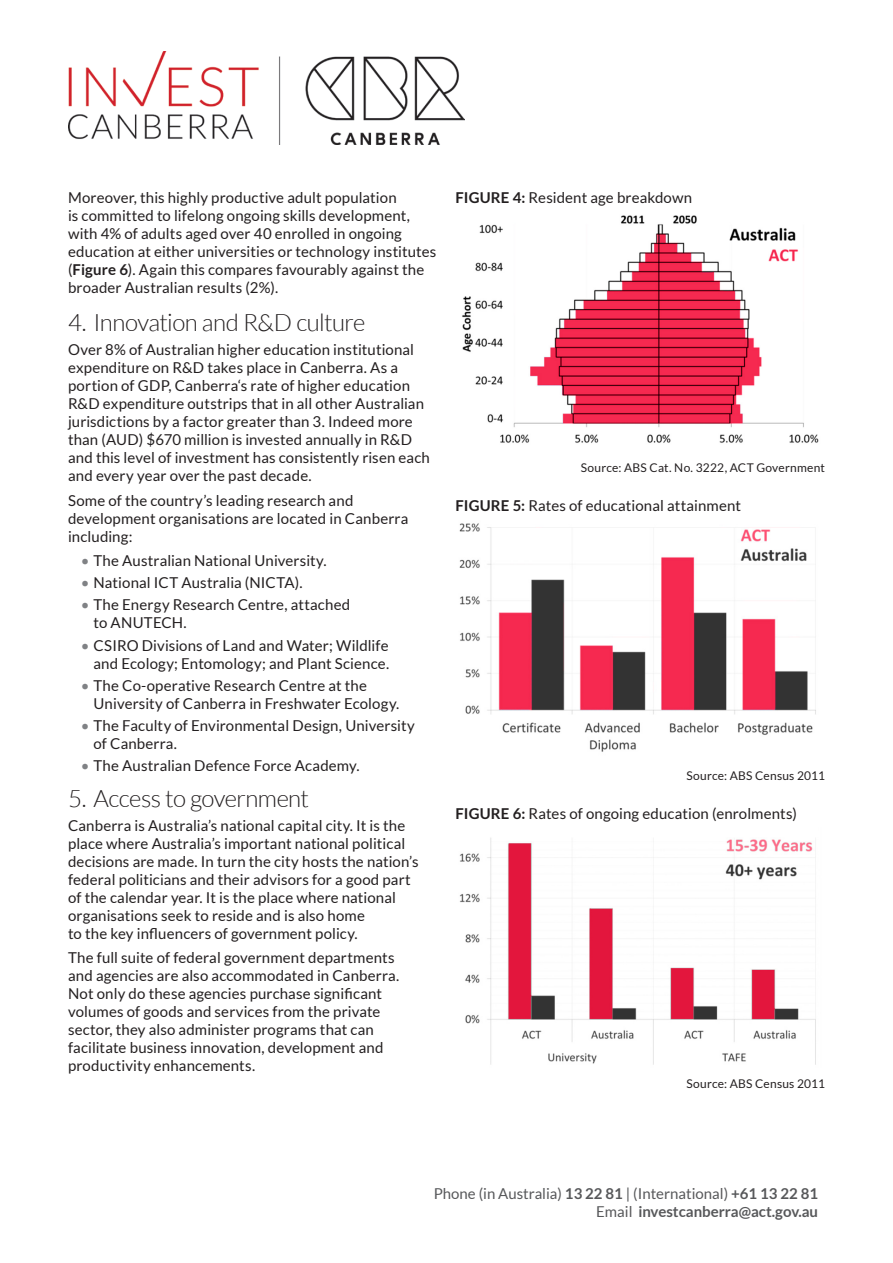
<style>
.page{position:relative;width:893px;height:1263px;background:#fff}
.page>*{position:absolute;margin:0;border:0;box-sizing:border-box;transform-origin:0 0}
.t1{font:300 24px "Lato";letter-spacing:-.025em;color:#231f20}
.Body{font:15px/18px "Lato";letter-spacing:.01em;color:#231f20}
.t2{font:700 15px/18px "Lato";color:#57585a;text-align:right}
.Source{font:12px "Lato";letter-spacing:.02em;color:#231f20}
.s1{font-weight:700}
.s2{color:#808285}
.s3{font-weight:400}
</style>
<div class="page">
<img style="left:68px;top:51px;width:396px;height:94px">
<img style="left:462px;top:215px;width:357px;height:228px">
<img style="left:459px;top:523px;width:357px;height:229px">
<img style="left:459px;top:838px;width:357px;height:227px">
<p class="Body" style="left:68px;top:189px;width:370px">Moreover, this highly productive adult population<br>is committed to lifelong ongoing skills development, with 4% of adults aged over 40 enrolled in ongoing education at either universities or technology institutes (<span class="s1">Figure 6</span>). Again this compares favourably against the broader Australian results (2%).</p>
<p class="t1" style="left:68px;top:309px;width:299px">4. Innovation and R&amp;D culture</p>
<p class="Body" style="left:68px;top:341px;width:363px">Over 8% of Australian higher education institutional expenditure on R&amp;D takes place in Canberra. As a portion of GDP, Canberra‘s rate of higher education R&amp;D expenditure outstrips that in all other Australian jurisdictions by a factor greater than 3. Indeed more than (AUD) $670 million is invested annually in R&amp;D and this level of investment has consistently risen each and every year over the past decade.</p>
<p class="Body" style="left:68px;top:491px;width:342px">Some of the country’s leading research and development organisations are located in Canberra including:</p>
<p class="Body" style="left:81px;top:551px;width:247px"><span class="s2">•</span> The Australian National University.</p>
<p class="Body" style="left:81px;top:574px;width:223px"><span class="s2">•</span> National ICT Australia (NICTA).</p>
<p class="Body" style="left:94px;top:596px;width:258px;text-indent:-13px"><span class="s2">•</span> The Energy Research Centre, attached to ANUTECH.</p>
<p class="Body" style="left:81px;top:636px;width:310px;text-align:right"><span class="s2">•</span> CSIRO Divisions of Land and Water; Wildlife and Ecology; Entomology; and Plant Science.</p>
<p class="Body" style="left:94px;top:676px;width:307px;text-indent:-13px"><span class="s2">•</span> The Co-operative Research Centre at the<br>University of Canberra in Freshwater Ecology.</p>
<p class="Body" style="left:94px;top:717px;width:323px;text-indent:-13px"><span class="s2">•</span> The Faculty of Environmental Design, University of Canberra.</p>
<p class="Body" style="left:81px;top:757px;width:280px"><span class="s2">•</span> The Australian Defence Force Academy.</p>
<p class="t1" style="left:68px;top:785px;width:243px">5. Access to government</p>
<p class="Body" style="left:68px;top:816px;width:352px">Canberra is Australia’s national capital city. It is the place where Australia’s important national political decisions are made. In turn the city hosts the nation’s federal politicians and their advisors for a good part of the calendar year. It is the place where national organisations seek to reside and is also home<br>to the key influencers of government policy.</p>
<p class="Body" style="left:68px;top:949px;width:333px">The full suite of federal government departments and agencies are also accommodated in Canberra.<br>Not only do these agencies purchase significant volumes of goods and services from the private sector, they also administer programs that can facilitate business innovation, development and productivity enhancements.</p>
<p class="Body" style="left:455px;top:189px;width:238px"><span class="s1">FIGURE 4:</span> Resident age breakdown</p>
<p class="Source" style="left:581px;top:461px;width:246px">Source: ABS Cat. No. 3222, ACT Government</p>
<p class="Body" style="left:455px;top:497px;width:287px"><span class="s1">FIGURE 5:</span> Rates of educational attainment</p>
<p class="Source" style="left:686px;top:769px;width:140px">Source: ABS Census 2011</p>
<p class="Body" style="left:455px;top:805px;width:343px"><span class="s1">FIGURE 6:</span> Rates of ongoing education (enrolments)</p>
<p class="Source" style="left:686px;top:1077px;width:140px">Source: ABS Census 2011</p>
<p class="t2" style="left:434px;top:1184px;width:386px"><span class="s3">Phone (in Australia)</span> 13 22 81 <span class="s3">| (International)</span> +61 13 22 81<br><span class="s3">Email</span> investcanberra@act.gov.au</p>
</div>
